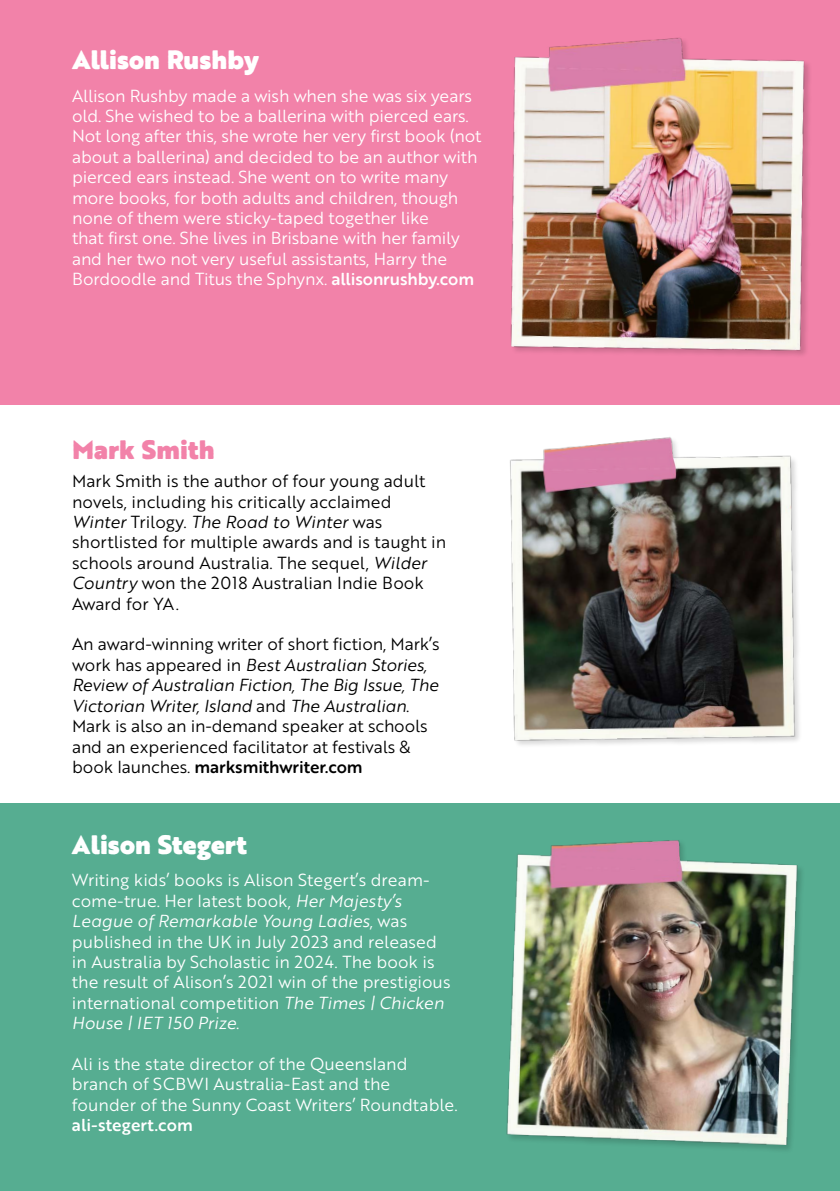
<style>
.page{position:relative;width:840px;height:1191px;background:#fff}
.page>*{position:absolute;margin:0;border:0;box-sizing:border-box;transform-origin:0 0}
.t1{font:900 26px "Brother 1816 Printed";color:#fff}
.t2{font:900 26px "Brother 1816 Printed";color:#f282a9}
.t3{font:17px/20.4px "Brother 1816 Book";color:#fff}
.t4{font:17px/20.4px "Brother 1816 Book";color:#000}
.t5{font:italic 17px/20.4px "Brother 1816 Printed";letter-spacing:-.01em;color:#000}
.t6{font:italic 17px "Brother 1816 Printed";color:#fff}
.t7{font:500 17px "Brother 1816 Printed";letter-spacing:-.01em;color:#000}
.t8{font:500 17px "Brother 1816 Printed";color:#fff}
.s1{font-family:"Brother 1816 Printed";font-weight:500}
.s2{font-family:"Brother 1816 Book";font-style:normal}
.s3{font-family:"Brother 1816 Printed";font-style:italic}
.s4{font-family:"Brother 1816 Book";font-weight:400}
</style>
<div class="page">
<div style="left:0;top:803px;width:839px;height:388px;background:#56ad91"></div>
<div style="left:0;top:0;width:839px;height:405px;background:#f282a9"></div>
<img style="left:510px;top:37px;width:300px;height:318px">
<img style="left:510px;top:437px;width:289px;height:308px">
<img style="left:506px;top:840px;width:296px;height:310px">
<h1 class="t1" style="left:72px;top:40px;width:188px">Allison Rushby</h1>
<p class="t3" style="left:72px;top:85px;width:410px">Allison Rushby made a wish when she was six years old. She wished to be a ballerina with pierced ears.<br>Not long after this, she wrote her very first book (not about a ballerina) and decided to be an author with pierced ears instead. She went on to write many more books, for both adults and children, though none of them were sticky-taped together like<br>that first one. She lives in Brisbane with her family and her two not very useful assistants, Harry the Bordoodle and Titus the Sphynx. <span class="s1">allisonrushby.com</span></p>
<h1 class="t2" style="left:72px;top:430px;width:144px">Mark Smith</h1>
<p class="t4" style="left:72px;top:470px;width:354px">Mark Smith is the author of four young adult novels, including his critically acclaimed</p>
<p class="t5" style="left:72px;top:511px;width:312px">Winter <span class="s2">Trilogy.</span> The Road to Winter <span class="s2">was</span></p>
<p class="t4" style="left:72px;top:531px;width:375px">shortlisted for multiple awards and is taught in schools around Australia. The sequel, <span class="s3">Wilder Country</span> won the 2018 Australian Indie Book Award for YA.</p>
<p class="t4" style="left:72px;top:633px;width:369px">An award-winning writer of short fiction, Mark’s</p>
<p class="t5" style="left:72px;top:654px;width:367px"><span class="s2">work has appeared in</span> Best Australian Stories,<br>Review of Australian Fiction, The Big Issue, The<br>Victorian Writer, Island <span class="s2">and</span> The Australian<span class="s2">.</span></p>
<p class="t4" style="left:72px;top:715px;width:357px">Mark is also an in-demand speaker at schools and an experienced facilitator at festivals &amp;</p>
<p class="t7" style="left:72px;top:754px;width:292px"><span class="s4">book launches.</span> marksmithwriter.com</p>
<h1 class="t1" style="left:72px;top:824px;width:177px">Alison Stegert</h1>
<p class="t3" style="left:72px;top:869px;width:359px">Writing kids’ books is Alison Stegert’s dream&shy;come-true. Her latest book, <span class="s3">Her Majesty’s</span></p>
<p class="t6" style="left:72px;top:908px;width:336px">League of Remarkable Young Ladies<span class="s2">, was</span></p>
<p class="t3" style="left:72px;top:930px;width:380px">published in the UK in July 2023 and released in Australia by Scholastic in 2024. The book is the result of Alison’s 2021 win of the prestigious international competition <span class="s3">The Times | Chicken</span></p>
<p class="t6" style="left:72px;top:1010px;width:169px">House | IET 150 Prize<span class="s2">.</span></p>
<p class="t3" style="left:72px;top:1053px;width:387px">Ali is the state director of the Queensland branch of SCBWI Australia-East and the founder of the Sunny Coast Writers’ Roundtable.</p>
<p class="t8" style="left:72px;top:1112px;width:122px">ali-stegert.com</p>
</div>
